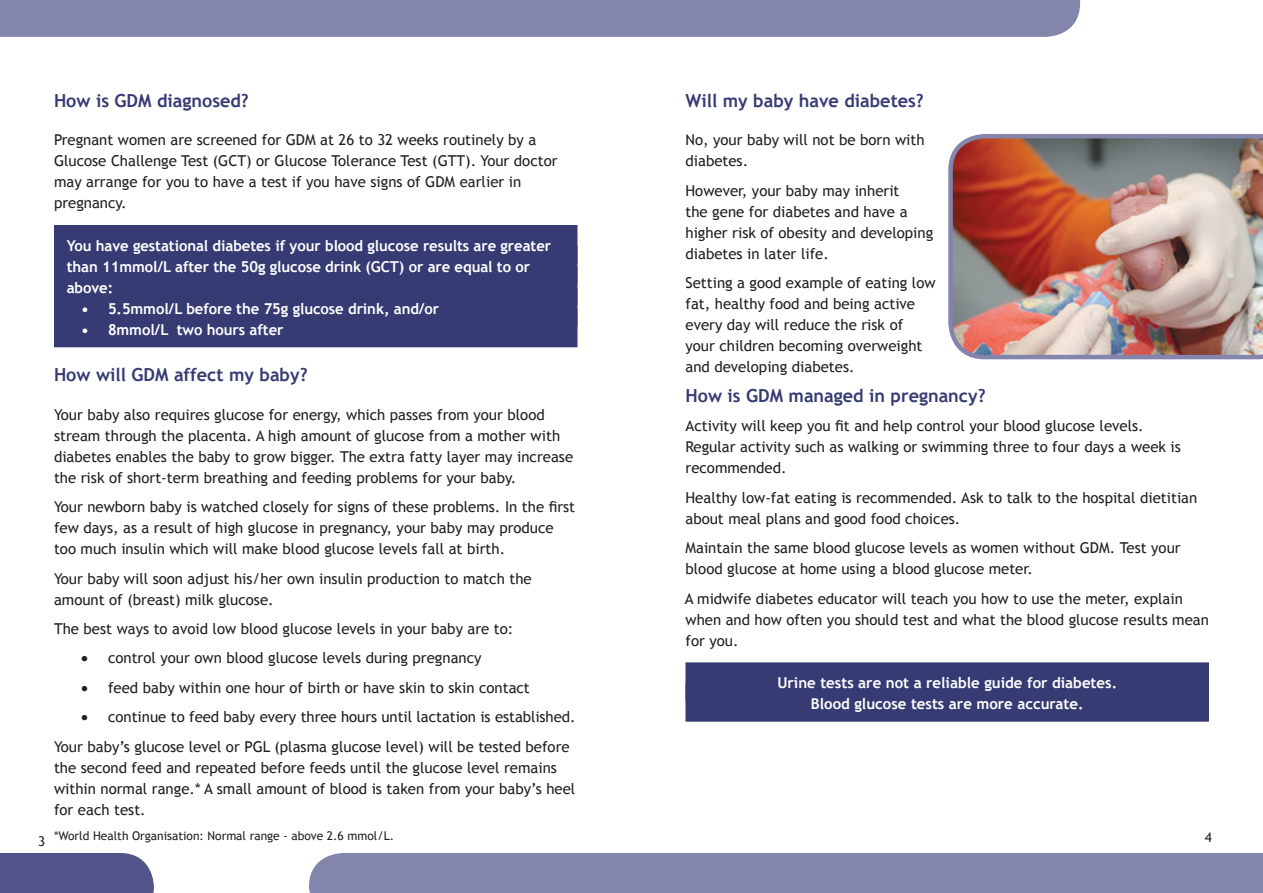
<style>
.page{position:relative;width:1263px;height:893px;background:#fff}
.page>*{position:absolute;margin:0;border:0;box-sizing:border-box;transform-origin:0 0}
.t1{font:700 18px "Trebuchet MS";color:#363b74}
.t2{font:15px/21px "Trebuchet MS";color:#231f20}
.t3{font:700 15px/21px "Trebuchet MS";letter-spacing:-.005em;color:#fff}
.t4{font:13.5px "Trebuchet MS";color:#231f20}
.t5{font:12px "Trebuchet MS";color:#231f20}
</style>
<div class="page">
<div style="left:0;top:0;width:1080px;height:37px;background:#8385ad"></div>
<div style="left:309px;top:853px;width:954px;height:40px;background:#8385ad"></div>
<div style="left:0;top:853px;width:154px;height:40px;background:#525589"></div>
<div style="left:54px;top:225px;width:523px;height:38px;background:#363b74"></div>
<div style="left:54px;top:246px;width:523px;height:38px;background:#363b74"></div>
<div style="left:54px;top:267px;width:523px;height:38px;background:#363b74"></div>
<div style="left:54px;top:288px;width:523px;height:38px;background:#363b74"></div>
<div style="left:54px;top:309px;width:523px;height:38px;background:#363b74"></div>
<div style="left:685px;top:662px;width:524px;height:39px;background:#363b74"></div>
<div style="left:685px;top:683px;width:524px;height:39px;background:#363b74"></div>
<img style="left:948px;top:134px;width:315px;height:225px">
<p class="t4" style="left:38px;top:833px;width:9px">3</p>
<p class="t1" style="left:54px;top:89px;width:196px">How is GDM diagnosed?</p>
<p class="t2" style="left:54px;top:130px;width:505px">Pregnant women are screened for GDM at 26 to 32 weeks routinely by a Glucose Challenge Test (GCT) or Glucose Tolerance Test (GTT). Your doctor may arrange for you to have a test if you have signs of GDM earlier in pregnancy.</p>
<p class="t3" style="left:67px;top:235px;width:486px">You have gestational diabetes if your blood glucose results are greater than 11mmol/L after the 50g glucose drink (GCT) or are equal to or above:</p>
<p class="t3" style="left:81px;top:298px;width:360px">• 5.5mmol/L before the 75g glucose drink, and/or</p>
<p class="t3" style="left:81px;top:319px;width:204px">• 8mmol/L two hours after</p>
<p class="t1" style="left:54px;top:363px;width:255px">How will GDM affect my baby?</p>
<p class="t2" style="left:54px;top:404px;width:521px">Your baby also requires glucose for energy, which passes from your blood stream through the placenta. A high amount of glucose from a mother with diabetes enables the baby to grow bigger. The extra fatty layer may increase the risk of short-term breathing and feeding problems for your baby.</p>
<p class="t2" style="left:54px;top:496px;width:523px">Your newborn baby is watched closely for signs of these problems. In the first few days, as a result of high glucose in pregnancy, your baby may produce too much insulin which will make blood glucose levels fall at birth.</p>
<p class="t2" style="left:54px;top:568px;width:479px">Your baby will soon adjust his/her own insulin production to match the amount of (breast) milk glucose.</p>
<p class="t2" style="left:54px;top:618px;width:461px">The best ways to avoid low blood glucose levels in your baby are to:</p>
<p class="t2" style="left:81px;top:648px;width:402px">• control your own blood glucose levels during pregnancy</p>
<p class="t2" style="left:81px;top:677px;width:450px">• feed baby within one hour of birth or have skin to skin contact</p>
<p class="t2" style="left:54px;top:703px;width:523px;line-height:29.4px;text-indent:27px">• continue to feed baby every three hours until lactation is established.<br>Your baby’s glucose level or PGL (plasma glucose level) will be tested before</p>
<p class="t2" style="left:54px;top:757px;width:523px">the second feed and repeated before feeds until the glucose level remains within normal range.* A small amount of blood is taken from your baby’s heel for each test.</p>
<p class="t5" style="left:54px;top:829px;width:342px">*World Health Organisation: Normal range - above 2.6 mmol/L.</p>
<p class="t1" style="left:685px;top:89px;width:240px">Will my baby have diabetes?</p>
<p class="t2" style="left:685px;top:130px;width:241px">No, your baby will not be born with diabetes.</p>
<p class="t2" style="left:685px;top:180px;width:249px">However, your baby may inherit<br>the gene for diabetes and have a higher risk of obesity and developing diabetes in later life.</p>
<p class="t2" style="left:685px;top:273px;width:252px">Setting a good example of eating low fat, healthy food and being active every day will reduce the risk of your children becoming overweight and developing diabetes.</p>
<p class="t1" style="left:685px;top:384px;width:302px">How is GDM managed in pregnancy?</p>
<p class="t2" style="left:685px;top:416px;width:497px">Activity will keep you fit and help control your blood glucose levels.<br>Regular activity such as walking or swimming three to four days a week is recommended.</p>
<p class="t2" style="left:685px;top:487px;width:513px">Healthy low-fat eating is recommended. Ask to talk to the hospital dietitian about meal plans and good food choices.</p>
<p class="t2" style="left:685px;top:538px;width:497px">Maintain the same blood glucose levels as women without GDM. Test your blood glucose at home using a blood glucose meter.</p>
<p class="t2" style="left:685px;top:588px;width:526px">A midwife diabetes educator will teach you how to use the meter, explain when and how often you should test and what the blood glucose results mean for you.</p>
<p class="t3" style="left:777px;top:672px;width:341px;text-align:center">Urine tests are not a reliable guide for diabetes.<br>Blood glucose tests are more accurate.</p>
<p class="t4" style="left:1205px;top:829px;width:9px">4</p>
</div>
